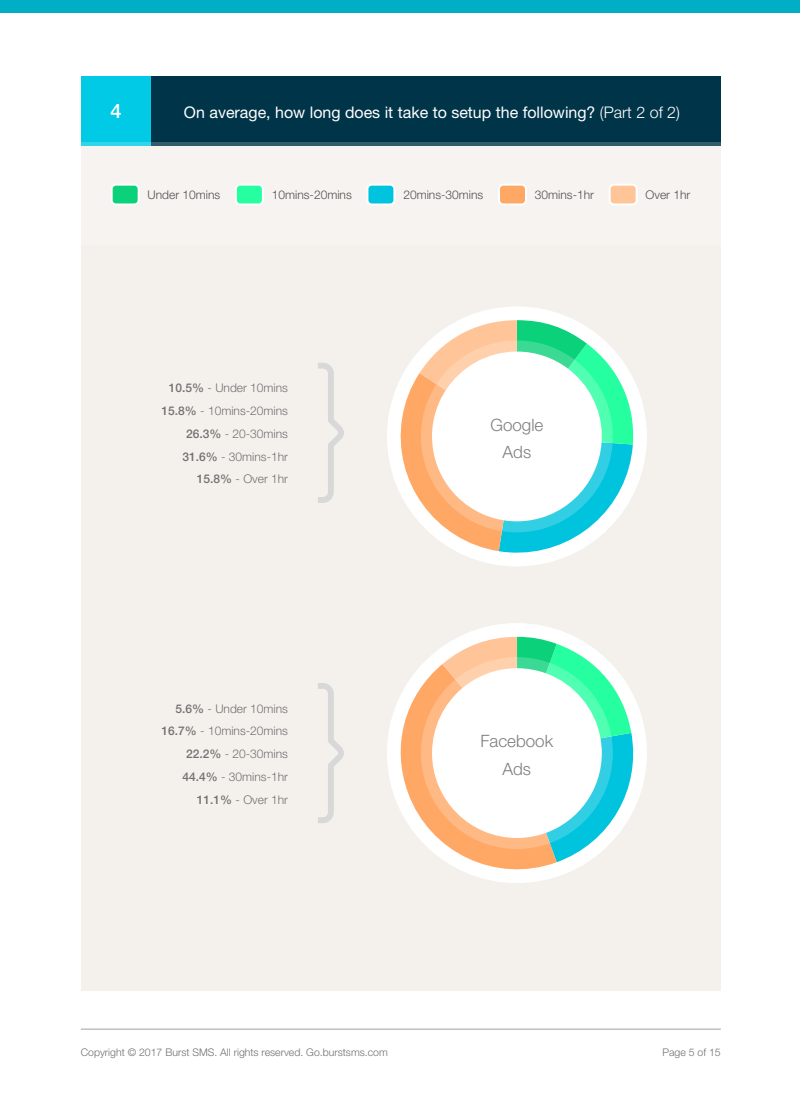
<style>
.page{position:relative;width:800px;height:1100px;background:#fff}
.page>*{position:absolute;margin:0;border:0;box-sizing:border-box;transform-origin:0 0}
.t1{font:500 20px "Helvetica Neue";color:#fff}
.t2{font:300 17px/27.6px "Helvetica Neue";color:#7f7f7f;text-align:center}
.t3{font:16px "Helvetica Neue";color:#fff}
.t4{font:300 12px/22.8px "Helvetica Neue";color:#727272;text-align:right}
.t5{font:300 12px "Helvetica Neue";color:#515151}
.t6{font:300 10.5px "Helvetica Neue";color:#707070}
.s1{font-weight:300}
.s2{font-weight:500}
</style>
<div class="page">
<div style="left:81px;top:76px;width:640px;height:915px;background:#f4f1ed"></div>
<hr style="left:81px;top:1029px;width:640px;height:1px;background:#b7b7b7">
<div style="left:0;top:0;width:800px;height:13px;background:#00aec5"></div>
<div style="left:387px;top:306px;width:260px;height:260px;background:#fff;border-radius:50%"></div>
<svg style="left:392px;top:320px;width:243px;height:236px"></svg>
<svg style="left:421px;top:340px;width:192px;height:192px"></svg>
<div style="left:81px;top:76px;width:640px;height:70px;background:#003448"></div>
<div style="left:81px;top:76px;width:70px;height:70px;background:#00cae5"></div>
<div style="left:81px;top:142px;width:640px;height:103px;background:#f6f3f0"></div>
<div style="left:112px;top:185px;width:27px;height:19px;background:#0ad17a;border-radius:4px"></div>
<div style="left:111px;top:184px;width:29px;height:21px;border:2px solid #fff;border-radius:4px"></div>
<div style="left:236px;top:185px;width:27px;height:19px;background:#26ffa0;border-radius:4px"></div>
<div style="left:235px;top:184px;width:29px;height:21px;border:2px solid #fff;border-radius:4px"></div>
<div style="left:367px;top:185px;width:27px;height:19px;background:#00c3de;border-radius:4px"></div>
<div style="left:366px;top:184px;width:29px;height:21px;border:2px solid #fff;border-radius:4px"></div>
<div style="left:499px;top:185px;width:27px;height:19px;background:#ffa866;border-radius:4px"></div>
<div style="left:498px;top:184px;width:29px;height:21px;border:2px solid #fff;border-radius:4px"></div>
<div style="left:610px;top:185px;width:27px;height:19px;background:#ffc598;border-radius:4px"></div>
<div style="left:609px;top:184px;width:29px;height:21px;border:2px solid #fff;border-radius:4px"></div>
<svg style="left:318px;top:363px;width:26px;height:140px"></svg>
<div style="left:387px;top:623px;width:260px;height:260px;background:#fff;border-radius:50%"></div>
<svg style="left:400px;top:664px;width:157px;height:206px"></svg>
<svg style="left:442px;top:637px;width:199px;height:225px"></svg>
<svg style="left:421px;top:657px;width:192px;height:192px"></svg>
<svg style="left:318px;top:683px;width:26px;height:140px"></svg>
<h1 class="t1" style="left:110px;top:95px;width:13px">4</h1>
<h3 class="t3" style="left:184px;top:101px;width:498px">On average, how long does it take to setup the following? <span class="s1">(Part 2 of 2)</span></h3>
<p class="t5" style="left:148px;top:185px;width:74px">Under 10mins</p>
<p class="t5" style="left:272px;top:185px;width:81px">10mins-20mins</p>
<p class="t5" style="left:403px;top:185px;width:81px">20mins-30mins</p>
<p class="t5" style="left:535px;top:185px;width:61px">30mins-1hr</p>
<p class="t5" style="left:646px;top:185px;width:46px">Over 1hr</p>
<p class="t4" style="left:162px;top:376px;width:128px"><span class="s2">10.5%</span> - Under 10mins<br><span class="s2">15.8%</span> - 10mins-20mins<br><span class="s2">26.3%</span> - 20-30mins<br><span class="s2">31.6%</span> - 30mins-1hr<br><span class="s2">15.8%</span> - Over 1hr</p>
<p class="t4" style="left:162px;top:696px;width:128px"><span class="s2">5.6%</span> - Under 10mins<br><span class="s2">16.7%</span> - 10mins-20mins<br><span class="s2">22.2%</span> - 20-30mins<br><span class="s2">44.4%</span> - 30mins-1hr<br><span class="s2">11.1%</span> - Over 1hr</p>
<h2 class="t2" style="left:490px;top:410px;width:54px">Google<br>Ads</h2>
<h2 class="t2" style="left:480px;top:727px;width:74px">Facebook<br>Ads</h2>
<p class="t6" style="left:81px;top:1044px;width:309px">Copyright © 2017 Burst SMS. All rights reserved. Go.burstsms.com</p>
<p class="t6" style="left:663px;top:1044px;width:60px">Page 5 of 15</p>
</div>
